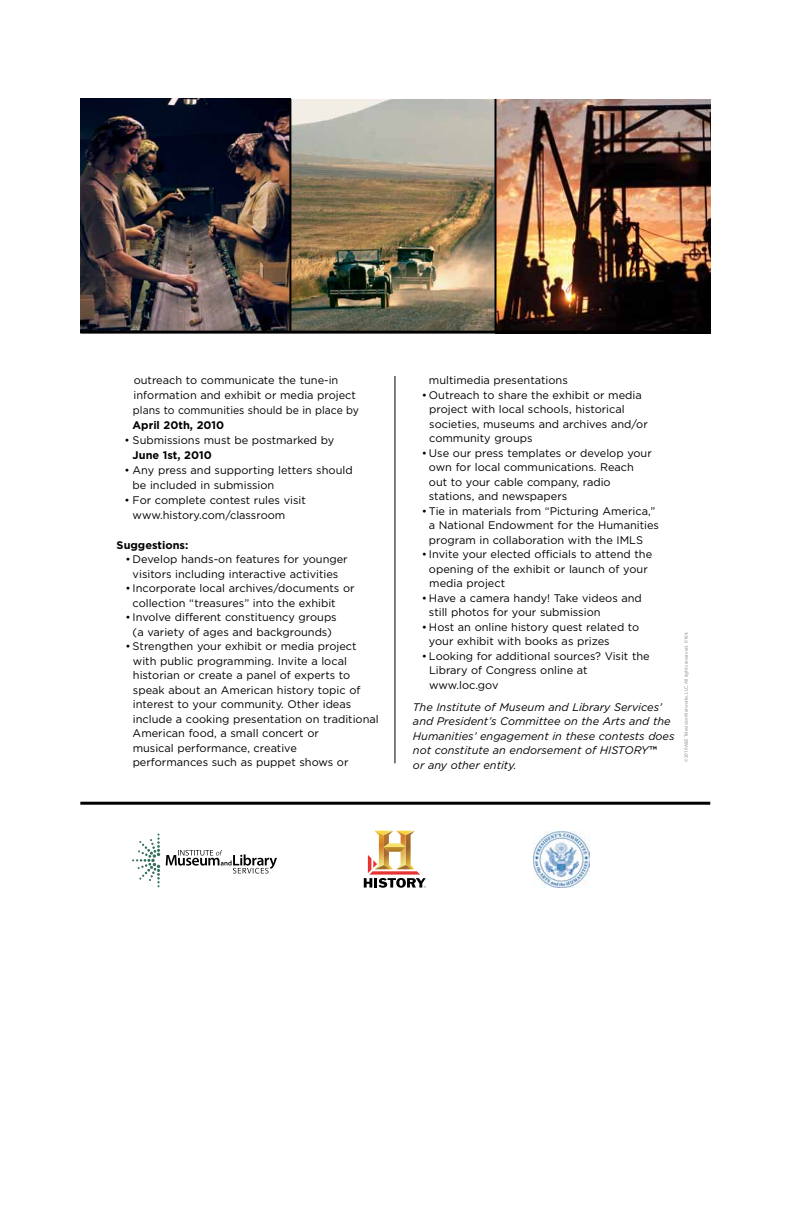
<style>
.page{position:relative;width:792px;height:1224px;background:#fff}
.page>*{position:absolute;margin:0;border:0;box-sizing:border-box;transform-origin:0 0}
.t1{font:11px/14.5px "Gotham";color:#000}
.t2{font:italic 11px/14.5px "Gotham";color:#000}
.t3{font:700 11px "Gotham";color:#000}
.t4{font:5px "Myriad Pro";color:#939598}
.s1{font-weight:700;font-style:normal}
</style>
<div class="page">
<img style="left:534px;top:832px;width:56px;height:56px">
<svg style="left:132px;top:834px;width:28px;height:53px"></svg>
<svg style="left:166px;top:850px;width:111px;height:24px"></svg>
<svg style="left:364px;top:831px;width:62px;height:57px"></svg>
<img style="left:80px;top:99px;width:630px;height:232px">
<hr style="left:80px;top:331px;width:630px;height:3px;background:#000">
<hr style="left:80px;top:802px;width:630px;height:3px;background:#000">
<hr style="left:494px;top:99px;width:2px;height:233px;background:#000">
<hr style="left:289px;top:99px;width:2px;height:233px;background:#000">
<hr style="left:394px;top:376px;width:1px;height:387px;background:#000">
<p class="t1" style="left:133px;top:373px;width:228px;line-height:15px">outreach to communicate the tune-in information and exhibit or media project plans to communities should be in place by</p>
<p class="t3" style="left:133px;top:419px;width:93px">April 20th, 2010</p>
<p class="t1" style="left:125px;top:433px;width:211px">• Submissions must be postmarked by</p>
<p class="t3" style="left:133px;top:449px;width:81px">June 1st, 2010</p>
<p class="t1" style="left:133px;top:463px;width:222px;line-height:15px;text-indent:-8px">• Any press and supporting letters should be included in submission</p>
<p class="t1" style="left:133px;top:493px;width:175px;line-height:15px;text-indent:-8px">• For complete contest rules visit www.history.com/classroom</p>
<p class="t3" style="left:117px;top:538px;width:73px">Suggestions:</p>
<p class="t1" style="left:126px;top:552px;width:224px;text-align:center">• Develop hands-on features for younger visitors including interactive activities</p>
<p class="t1" style="left:133px;top:581px;width:223px;text-indent:-7px">• Incorporate local archives/documents or collection “treasures” into the exhibit</p>
<p class="t1" style="left:126px;top:610px;width:213px;text-align:center">• Involve different constituency groups (a variety of ages and backgrounds)</p>
<p class="t1" style="left:133px;top:639px;width:248px;text-indent:-7px">• Strengthen your exhibit or media project with public programming. Invite a local historian or create a panel of experts to speak about an American history topic of interest to your community. Other ideas include a cooking presentation on traditional American food, a small concert or<br>musical performance, creative<br>performances such as puppet shows or</p>
<p class="t1" style="left:429px;top:373px;width:140px">multimedia presentations</p>
<p class="t1" style="left:429px;top:387px;width:220px;text-indent:-7px">• Outreach to share the exhibit or media project with local schools, historical societies, museums and archives and/or community groups</p>
<p class="t1" style="left:429px;top:445px;width:224px;text-indent:-7px">• Use our press templates or develop your own for local communications. Reach out to your cable company, radio stations, and newspapers</p>
<p class="t1" style="left:429px;top:503px;width:232px;text-indent:-7px">• Tie in materials from “Picturing America,” a National Endowment for the Humanities program in collaboration with the IMLS</p>
<p class="t1" style="left:429px;top:547px;width:225px;text-indent:-7px">• Invite your elected officials to attend the opening of the exhibit or launch of your media project</p>
<p class="t1" style="left:429px;top:590px;width:214px;text-indent:-7px">• Have a camera handy! Take videos and still photos for your submission</p>
<p class="t1" style="left:429px;top:619px;width:212px;text-indent:-7px">• Host an online history quest related to your exhibit with books as prizes</p>
<p class="t1" style="left:429px;top:648px;width:222px;text-indent:-7px">• Looking for additional sources? Visit the<br>Library of Congress online at www.loc.gov</p>
<p class="t2" style="left:413px;top:700px;width:263px">The Institute of Museum and Library Services’ and President’s Committee on the Arts and the Humanities’ engagement in these contests does not constitute an endorsement of HISTORY<span class="s1">™<br></span>or any other entity.</p>
<p class="t4" style="left:683px;top:762px;width:132px;rotate:-90deg">©2010 A&amp;E Television Networks, LLC. All rights reserved. 0164.</p>
</div>
